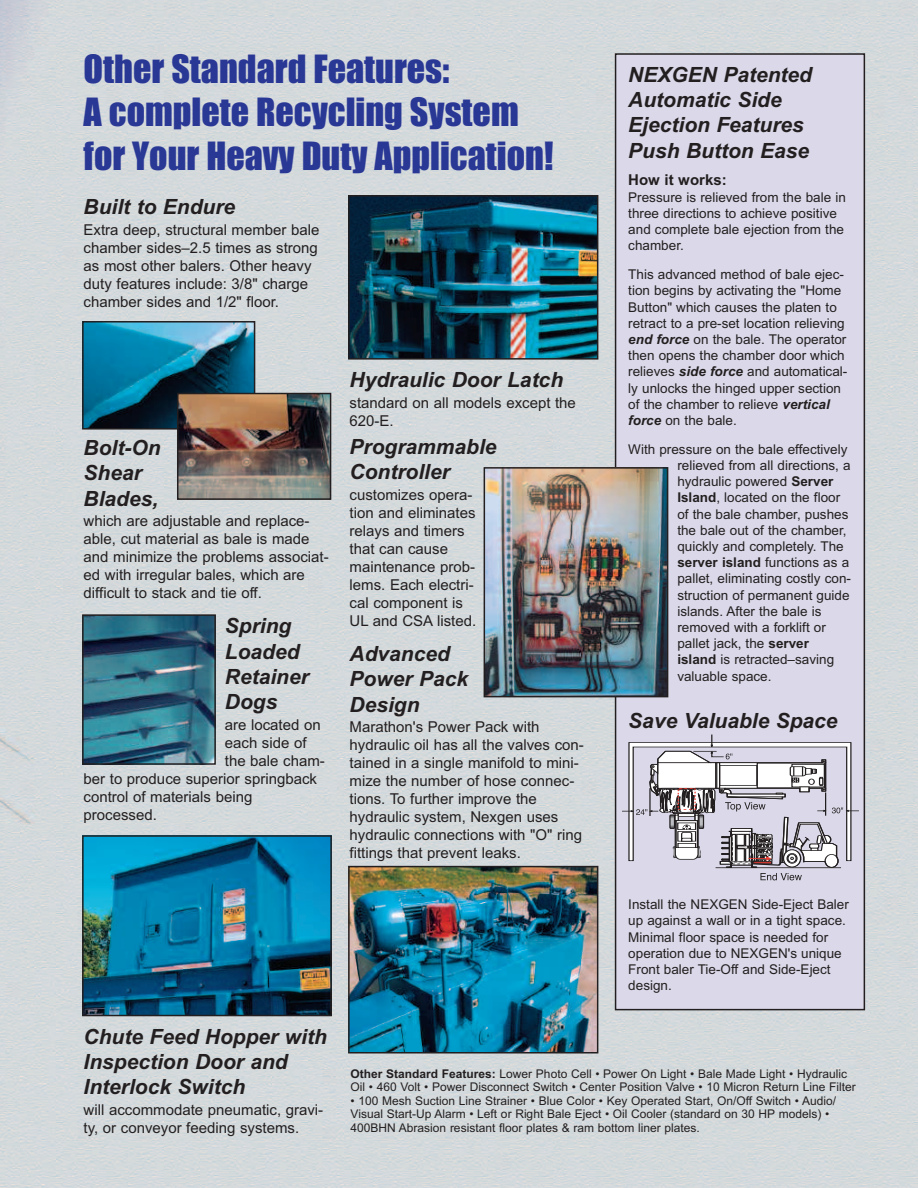
<style>
.page{position:relative;width:918px;height:1188px;background:#fff}
.page>*{position:absolute;margin:0;border:0;box-sizing:border-box;transform-origin:0 0}
.t1{font:36px/43.2px "Impact";color:#293795}
.t2{font:italic 700 21px/25.2px "Arial";color:#231f20}
.t3{font:15px/18px "Arial";color:#231f20}
.t4{font:700 15px "Arial";color:#231f20}
.t5{font:13.5px/16.2px "Arial";color:#231f20}
.t6{font:12px/13.5px "Arial";color:#231f20}
.s1{font-weight:700;font-style:italic}
.s2{font-weight:700}
</style>
<div class="page">
<img style="left:0;top:0;width:918px;height:1188px">
<img style="left:351px;top:198px;width:244px;height:159px">
<div style="left:348px;top:195px;width:250px;height:165px;border:2px solid #231f20"></div>
<div style="left:616px;top:54px;width:248px;height:956px;background:#dbd9e9"></div>
<div style="left:615px;top:53px;width:250px;height:957px;border:2px solid #231f20"></div>
<img style="left:85px;top:617px;width:128px;height:145px">
<div style="left:82px;top:614px;width:134px;height:151px;border:2px solid #231f20"></div>
<img style="left:487px;top:470px;width:178px;height:224px">
<div style="left:484px;top:467px;width:184px;height:230px;border:2px solid #231f20"></div>
<img style="left:85px;top:838px;width:244px;height:175px">
<div style="left:82px;top:835px;width:250px;height:181px;border:2px solid #231f20"></div>
<svg style="left:622px;top:735px;width:237px;height:145px"></svg>
<img style="left:351px;top:869px;width:244px;height:182px">
<div style="left:348px;top:866px;width:250px;height:188px;border:2px solid #231f20"></div>
<img style="left:85px;top:324px;width:167px;height:103px">
<div style="left:82px;top:321px;width:173px;height:109px;border:2px solid #231f20"></div>
<img style="left:180px;top:396px;width:148px;height:101px">
<div style="left:177px;top:393px;width:154px;height:107px;border:2px solid #231f20"></div>
<h1 class="t1" style="left:84px;top:49px;width:472px">Other Standard Features:<br>A complete Recycling System for Your Heavy Duty Application!</h1>
<h2 class="t2" style="left:84px;top:194px;width:153px">Built to Endure</h2>
<p class="t3" style="left:84px;top:221px;width:237px">Extra deep, structural member bale chamber sides–2.5 times as strong as most other balers. Other heavy duty features include: 3/8" charge chamber sides and 1/2" floor.</p>
<h2 class="t2" style="left:84px;top:435px;width:78px">Bolt-On<br>Shear<br>Blades,</h2>
<p class="t3" style="left:84px;top:512px;width:247px">which are adjustable and replace&shy;able, cut material as bale is made and minimize the problems associat&shy;ed with irregular bales, which are difficult to stack and tie off.</p>
<h2 class="t2" style="left:225px;top:614px;width:86px">Spring<br>Loaded<br>Retainer<br>Dogs</h2>
<p class="t3" style="left:225px;top:716px;width:97px">are located on</p>
<p class="t3" style="left:225px;top:734px;width:83px">each side of</p>
<p class="t3" style="left:225px;top:752px;width:102px">the bale cham-</p>
<p class="t3" style="left:84px;top:770px;width:235px">ber to produce superior springback</p>
<p class="t3" style="left:84px;top:788px;width:170px">control of materials being</p>
<p class="t3" style="left:84px;top:806px;width:75px">processed.</p>
<h2 class="t2" style="left:350px;top:367px;width:215px">Hydraulic Door Latch</h2>
<p class="t3" style="left:350px;top:394px;width:228px">standard on all models except the<br>620-E.</p>
<h2 class="t2" style="left:350px;top:434px;width:149px">Programmable<br>Controller</h2>
<p class="t3" style="left:350px;top:486px;width:128px">customizes opera&shy;tion and eliminates relays and timers that can cause maintenance prob&shy;lems. Each electri&shy;cal component is<br>UL and CSA listed.</p>
<h2 class="t2" style="left:350px;top:641px;width:120px">Advanced<br>Power Pack<br>Design</h2>
<p class="t3" style="left:350px;top:718px;width:236px">Marathon's Power Pack with hydraulic oil has all the valves con&shy;tained in a single manifold to mini&shy;mize the number of hose connec&shy;tions. To further improve the hydraulic system, Nexgen uses hydraulic connections with "O" ring fittings that prevent leaks.</p>
<h2 class="t2" style="left:628px;top:62px;width:185px">NEXGEN Patented<br>Automatic Side<br>Ejection Features<br>Push Button Ease</h2>
<p class="t4" style="left:628px;top:171px;width:100px">How it works:</p>
<p class="t5" style="left:628px;top:189px;width:219px">Pressure is relieved from the bale in three directions to achieve positive and complete bale ejection from the chamber.</p>
<p class="t5" style="left:628px;top:267px;width:221px">This advanced method of bale ejec&shy;tion begins by activating the "Home Button" which causes the platen to retract to a pre-set location relieving <span class="s1">end force</span> on the bale. The operator then opens the chamber door which relieves <span class="s1">side force</span> and automatical&shy;ly unlocks the hinged upper section of the chamber to relieve <span class="s1">vertical force</span> on the bale.</p>
<p class="t5" style="left:677px;top:441px;width:175px;text-indent:-49px">With pressure on the bale effectively relieved from all directions, a hydraulic powered <span class="s2">Server<br>Island</span>, located on the floor of the bale chamber, pushes the bale out of the chamber, quickly and completely. The <span class="s2">server island</span> functions as a pallet, eliminating costly con&shy;struction of permanent guide islands. After the bale is removed with a forklift or pallet jack, the <span class="s2">server island</span> is retracted–saving valuable space.</p>
<h2 class="t2" style="left:628px;top:708px;width:211px">Save Valuable Space</h2>
<p class="t5" style="left:628px;top:897px;width:222px">Install the NEXGEN Side-Eject Baler up against a wall or in a tight space.<br>Minimal floor space is needed for operation due to NEXGEN's unique<br>Front baler Tie-Off and Side-Eject design.</p>
<h2 class="t2" style="left:84px;top:1024px;width:245px">Chute Feed Hopper with<br>Inspection Door and<br>Interlock Switch</h2>
<p class="t3" style="left:84px;top:1101px;width:241px">will accommodate pneumatic, gravi&shy;ty, or conveyor feeding systems.</p>
<p class="t6" style="left:351px;top:1067px;width:507px"><span class="s2">Other Standard Features:</span> Lower Photo Cell • Power On Light • Bale Made Light • Hydraulic<br>Oil • 460 Volt • Power Disconnect Switch • Center Position Valve • 10 Micron Return Line Filter</p>
<p class="t6" style="left:351px;top:1094px;width:487px">• 100 Mesh Suction Line Strainer • Blue Color • Key Operated Start, On/Off Switch • Audio/<br>Visual Start-Up Alarm • Left or Right Bale Eject • Oil Cooler (standard on 30 HP models) •<br>400BHN Abrasion resistant floor plates &amp; ram bottom liner plates.</p>
</div>
